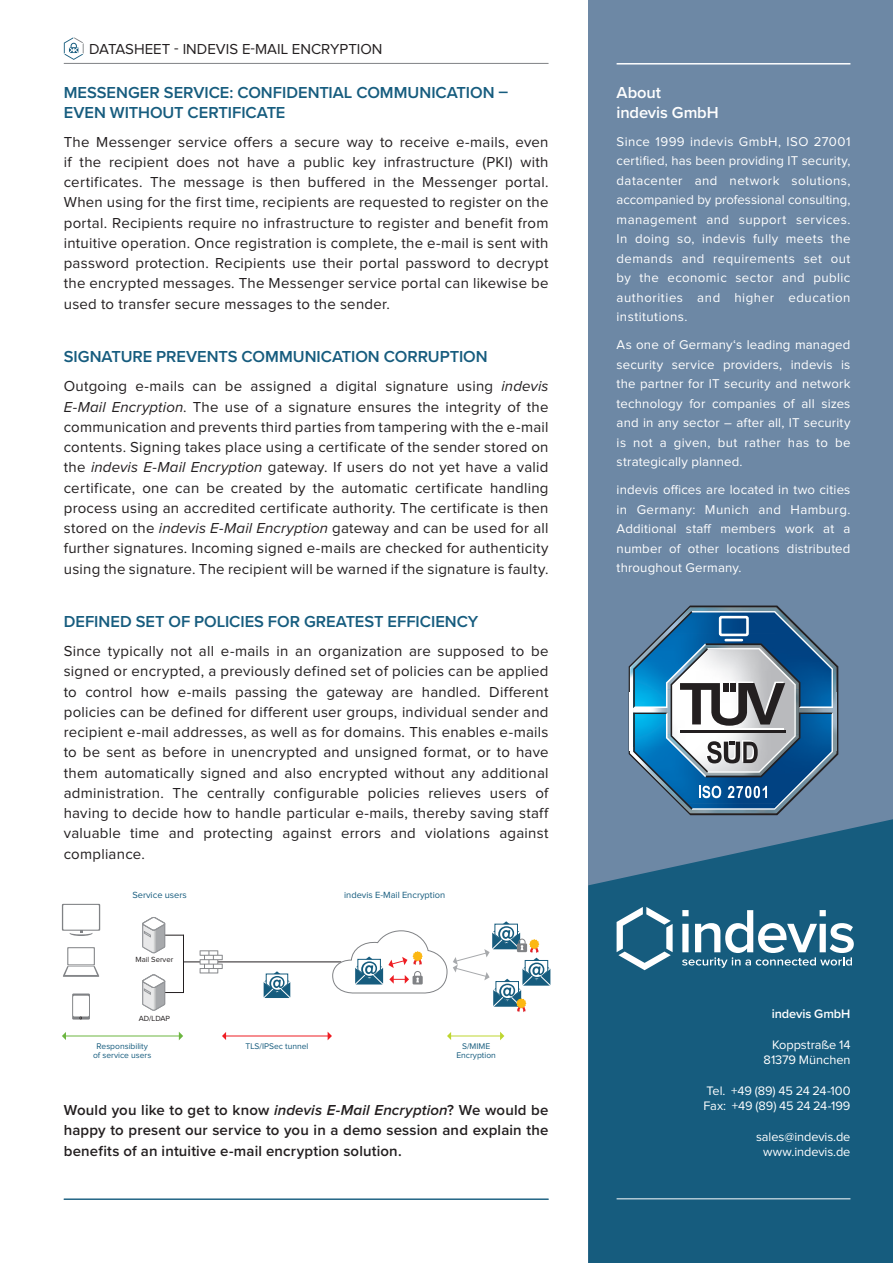
<style>
.page{position:relative;width:893px;height:1263px;background:#fff}
.page>*{position:absolute;margin:0;border:0;box-sizing:border-box;transform-origin:0 0}
.Subline{font:600 16.5px/19.8px "Proxima Nova";color:#165c7e}
.t1{font:600 16.5px/19.8px "Proxima Nova";letter-spacing:-.005em;color:#fff}
.Fließtext{font:15px/20.2px "Proxima Nova";letter-spacing:.015em;color:#231f20;text-align:justify}
.t2{font:600 15px/20.2px "Proxima Nova";letter-spacing:.01em;color:#231f20;text-align:justify}
.t3{font:13.2px/19.5px "Proxima Nova";letter-spacing:.02em;color:#fff;text-align:justify}
.t4{font:12.75px/15.3px "Proxima Nova";letter-spacing:-.005em;color:#fff;text-align:right}
.t5{font:600 12.75px "Proxima Nova";letter-spacing:-.005em;color:#fff}
.t6{font:9.3px "Proxima Nova";color:#165c7e}
.t7{font:8.55px "Proxima Nova";color:#165c7e}
.t8{font:7.8px "Proxima Nova";color:#231f20}
.s1{font-style:italic}
</style>
<div class="page">
<hr style="left:153px;top:935px;width:30px;height:1px;background:#231f20">
<hr style="left:153px;top:992px;width:30px;height:1px;background:#231f20">
<hr style="left:183px;top:961px;width:158px;height:1px;background:#231f20">
<hr style="left:183px;top:935px;width:1px;height:57px;background:#231f20">
<hr style="left:65px;top:1036px;width:114px;height:1px;background:#6cb640">
<svg style="left:62px;top:1032px;width:4px;height:8px"></svg>
<svg style="left:179px;top:1032px;width:4px;height:8px"></svg>
<hr style="left:226px;top:1036px;width:102px;height:1px;background:#ee1d23">
<svg style="left:222px;top:1032px;width:4px;height:8px"></svg>
<svg style="left:328px;top:1032px;width:4px;height:8px"></svg>
<hr style="left:451px;top:1036px;width:50px;height:1px;background:#bed630">
<svg style="left:447px;top:1032px;width:4px;height:8px"></svg>
<svg style="left:500px;top:1032px;width:4px;height:8px"></svg>
<svg style="left:72px;top:993px;width:18px;height:26px"></svg>
<div style="left:73px;top:996px;width:16px;height:20px;background:#fff"></div>
<svg style="left:67px;top:947px;width:28px;height:18px"></svg>
<div style="left:68px;top:948px;width:26px;height:16px;background:#fff"></div>
<svg style="left:63px;top:966px;width:36px;height:11px"></svg>
<div style="left:62px;top:904px;width:38px;height:27px;background:#808285"></div>
<div style="left:63px;top:905px;width:36px;height:25px;background:#fff"></div>
<svg style="left:70px;top:930px;width:23px;height:6px"></svg>
<svg style="left:142px;top:917px;width:24px;height:37px"></svg>
<svg style="left:142px;top:974px;width:24px;height:37px"></svg>
<svg style="left:200px;top:950px;width:23px;height:23px"></svg>
<svg style="left:263px;top:971px;width:28px;height:27px"></svg>
<svg style="left:332px;top:921px;width:219px;height:91px"></svg>
<div style="left:588px;top:0;width:305px;height:1263px;background:#6d88a5"></div>
<svg style="left:588px;top:819px;width:305px;height:444px;background:#1d5f81"></svg>
<hr style="left:617px;top:63px;width:233px;height:2px;background:#fff">
<hr style="left:64px;top:63px;width:485px;height:1px;background:#808285">
<svg style="left:629px;top:605px;width:209px;height:210px"></svg>
<hr style="left:617px;top:1198px;width:233px;height:1px;background:#fff">
<svg style="left:617px;top:907px;width:56px;height:63px;background:#5689a1"></svg>
<svg style="left:682px;top:910px;width:172px;height:58px;background:#5c8da5"></svg>
<hr style="left:64px;top:1199px;width:485px;height:1px;background:#165c7e">
<svg style="left:64px;top:37px;width:20px;height:23px"></svg>
<p class="Fließtext" style="left:89px;top:39px;width:295px">DATASHEET - INDEVIS E-MAIL ENCRYPTION</p>
<p class="Subline" style="left:64px;top:82px;width:446px">MESSENGER SERVICE: CONFIDENTIAL COMMUNICATION –<br>EVEN WITHOUT CERTIFICATE</p>
<p class="Fließtext" style="left:64px;top:132px;width:486px">The Messenger service offers a secure way to receive e-mails, even if the recipient does not have a public key infrastructure (PKI) with certificates. The message is then buffered in the Messenger portal.<br>When using for the first time, recipients are requested to register on the portal. Recipients require no infrastructure to register and benefit from intuitive operation. Once registration is complete, the e-mail is sent with password protection. Recipients use their portal password to decrypt the encrypted messages. The Messenger service portal can likewise be used to transfer secure messages to the sender.</p>
<p class="Subline" style="left:64px;top:347px;width:425px">SIGNATURE PREVENTS COMMUNICATION CORRUPTION</p>
<p class="Fließtext" style="left:64px;top:377px;width:486px">Outgoing e-mails can be assigned a digital signature using <span class="s1">indevis E-Mail Encryption</span>. The use of a signature ensures the integrity of the communication and prevents third parties from tampering with the e-mail contents. Signing takes place using a certificate of the sender stored on the <span class="s1">indevis E-Mail Encryption</span> gateway. If users do not yet have a valid certificate, one can be created by the automatic certificate handling process using an accredited certificate authority. The certificate is then stored on the <span class="s1">indevis E-Mail Encryption</span> gateway and can be used for all further signatures. Incoming signed e-mails are checked for authenticity using the signature. The recipient will be warned if the signature is faulty.</p>
<p class="Subline" style="left:64px;top:611px;width:416px">DEFINED SET OF POLICIES FOR GREATEST EFFICIENCY</p>
<p class="Fließtext" style="left:64px;top:642px;width:486px">Since typically not all e-mails in an organization are supposed to be signed or encrypted, a previously defined set of policies can be applied to control how e-mails passing the gateway are handled. Different policies can be defined for different user groups, individual sender and recipient e-mail addresses, as well as for domains. This enables e-mails to be sent as before in unencrypted and unsigned format, or to have them automatically signed and also encrypted without any additional administration. The centrally configurable policies relieves users of having to decide how to handle particular e-mails, thereby saving staff valuable time and protecting against errors and violations against compliance.</p>
<p class="t6" style="left:132px;top:890px;width:56px">Service users</p>
<p class="t6" style="left:344px;top:890px;width:103px">indevis E-Mail Encryption</p>
<p class="t8" style="left:135px;top:955px;width:39px">Mail Server</p>
<p class="t8" style="left:139px;top:1015px;width:33px">AD/LDAP</p>
<p class="t7" style="left:97px;top:1042px;width:53px">Responsibility</p>
<p class="t7" style="left:93px;top:1051px;width:60px">of service users</p>
<p class="t7" style="left:246px;top:1042px;width:64px">TLS/IPSec tunnel</p>
<p class="t7" style="left:462px;top:1042px;width:30px">S/MIME</p>
<p class="t7" style="left:456px;top:1051px;width:41px">Encryption</p>
<p class="t2" style="left:64px;top:1099px;width:486px">Would you like to get to know <span class="s1">indevis E-Mail Encryption</span>? We would be happy to present our service to you in a demo session and explain the benefits of an intuitive e-mail encryption solution.</p>
<p class="t1" style="left:617px;top:82px;width:104px">About<br>indevis GmbH</p>
<p class="t3" style="left:617px;top:132px;width:235px">Since 1999 indevis GmbH, ISO 27001 certified, has been providing IT security, datacenter and network solutions, accompanied by professional consulting, management and support services.<br>In doing so, indevis fully meets the demands and requirements set out by the economic sector and public authorities and higher education institutions.</p>
<p class="t3" style="left:617px;top:336px;width:235px">As one of Germany‘s leading managed security service providers, indevis is the partner for IT security and network technology for companies of all sizes and in any sector – after all, IT security is not a given, but rather has to be strategically planned.</p>
<p class="t3" style="left:617px;top:481px;width:235px">indevis offices are located in two cities in Germany: Munich and Hamburg.<br>Additional staff members work at a number of other locations distributed throughout Germany.</p>
<p class="t5" style="left:772px;top:1005px;width:80px">indevis GmbH</p>
<p class="t4" style="left:763px;top:1038px;width:88px">Koppstraße 14<br>81379 München</p>
<p class="t4" style="left:703px;top:1083px;width:148px;text-align:left">Tel. +49 (89) 45 24 24-100<br>Fax: +49 (89) 45 24 24-199</p>
<p class="t4" style="left:756px;top:1129px;width:96px;text-align:center">sales@indevis.de www.indevis.de</p>
</div>
